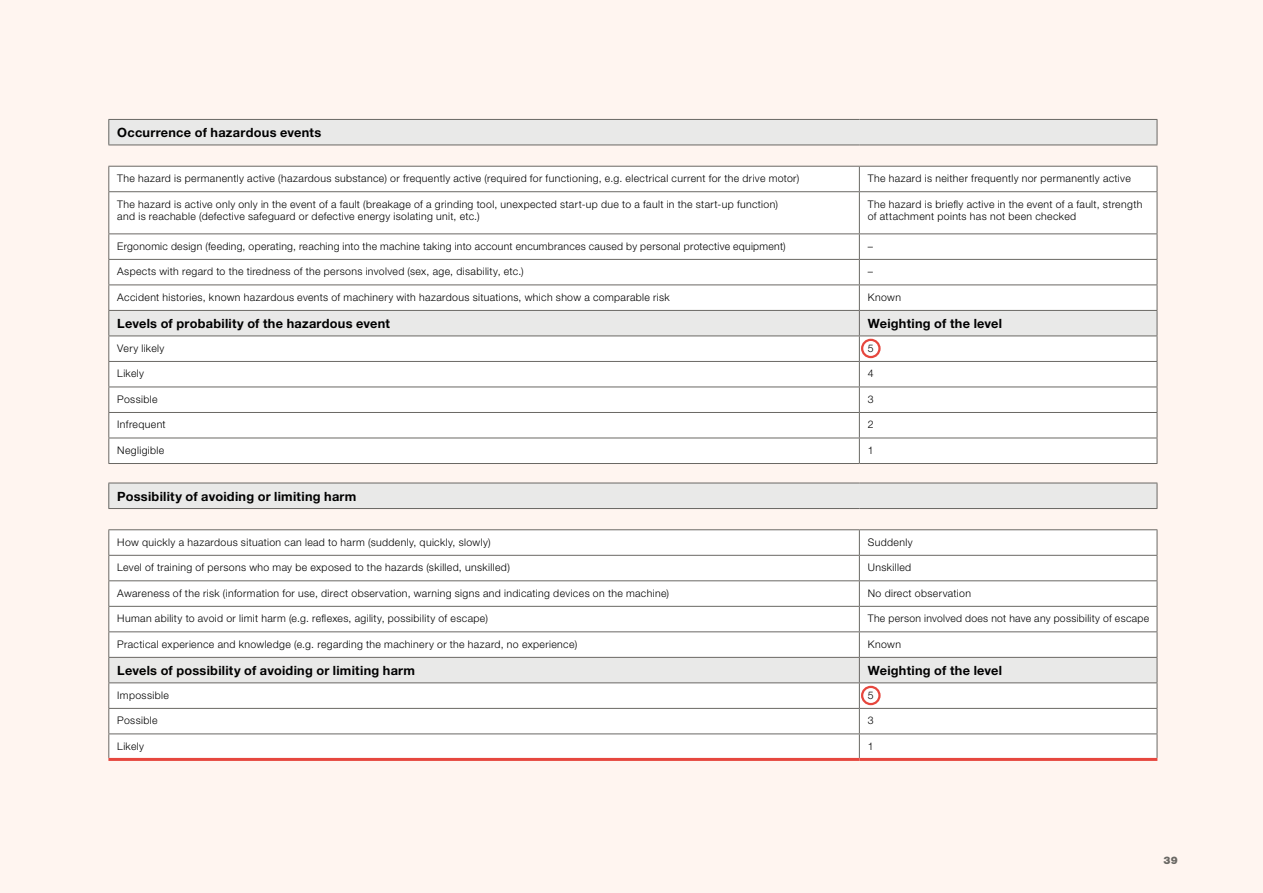
<style>
.page{position:relative;width:1263px;height:893px;background:#fff5f0}
.page>*{position:absolute;margin:0;border:0;box-sizing:border-box;transform-origin:0 0}
.t1{font:700 12.75px "Helvetica Neue LT Std";letter-spacing:.02em;color:#000}
.t2{font:300 10.5px/12.8px "Helvetica Neue LT Std";letter-spacing:.035em;color:#000}
.t3{font:900 10.5px "Helvetica Neue LT Std";color:#6a6864}
</style>
<div class="page">
<div style="left:109px;top:119px;width:1048px;height:26px;background:#e9e9e8"></div>
<div style="left:109px;top:167px;width:1048px;height:66px;background:#fff"></div>
<svg style="left:1157px;top:120px;width:1px;height:25px"></svg>
<svg style="left:108px;top:167px;width:1px;height:24px"></svg>
<svg style="left:859px;top:167px;width:1px;height:24px"></svg>
<svg style="left:1157px;top:167px;width:1px;height:24px"></svg>
<hr style="left:108px;top:191px;width:751px;height:1px;background:#6a6864">
<hr style="left:108px;top:192px;width:1px;height:41px;background:#6a6864">
<hr style="left:859px;top:191px;width:298px;height:1px;background:#6a6864">
<hr style="left:859px;top:192px;width:1px;height:41px;background:#6a6864">
<hr style="left:1157px;top:192px;width:1px;height:41px;background:#6a6864">
<hr style="left:108px;top:233px;width:751px;height:1px;background:#6a6864">
<hr style="left:859px;top:233px;width:298px;height:1px;background:#6a6864">
<hr style="left:108px;top:119px;width:751px;height:1px;background:#6a6864">
<svg style="left:108px;top:120px;width:1px;height:25px"></svg>
<hr style="left:859px;top:119px;width:298px;height:1px;background:#6a6864">
<hr style="left:108px;top:166px;width:751px;height:1px;background:#6a6864">
<hr style="left:859px;top:166px;width:298px;height:1px;background:#6a6864">
<hr style="left:108px;top:145px;width:751px;height:1px;background:#6a6864">
<hr style="left:859px;top:145px;width:298px;height:1px;background:#6a6864">
<svg style="left:108px;top:234px;width:1050px;height:229px"></svg>
<hr style="left:108px;top:463px;width:751px;height:1px;background:#6a6864">
<hr style="left:859px;top:463px;width:298px;height:1px;background:#6a6864">
<div style="left:861px;top:339px;width:20px;height:19px;border:2px solid #e6473e;border-radius:50%"></div>
<div style="left:109px;top:483px;width:1048px;height:25px;background:#e9e9e8"></div>
<svg style="left:1157px;top:483px;width:1px;height:25px"></svg>
<hr style="left:108px;top:483px;width:751px;height:1px;background:#6a6864">
<svg style="left:108px;top:483px;width:1px;height:25px"></svg>
<hr style="left:859px;top:483px;width:298px;height:1px;background:#6a6864">
<hr style="left:108px;top:529px;width:751px;height:1px;background:#6a6864">
<hr style="left:859px;top:529px;width:298px;height:1px;background:#6a6864">
<hr style="left:108px;top:508px;width:751px;height:1px;background:#6a6864">
<hr style="left:859px;top:508px;width:298px;height:1px;background:#6a6864">
<hr style="left:108px;top:758px;width:751px;height:3px;background:#e6473e">
<svg style="left:108px;top:530px;width:1050px;height:228px"></svg>
<hr style="left:859px;top:758px;width:298px;height:3px;background:#e6473e">
<div style="left:861px;top:686px;width:20px;height:19px;border:2px solid #e6473e;border-radius:50%"></div>
<p class="t1" style="left:117px;top:125px;width:205px">Occurrence of hazardous events</p>
<p class="t2" style="left:117px;top:172px;width:683px">The hazard is permanently active (hazardous substance) or frequently active (required for functioning, e.g. electrical current for the drive motor)</p>
<p class="t2" style="left:868px;top:172px;width:264px">The hazard is neither frequently nor permanently active</p>
<p class="t2" style="left:117px;top:197px;width:662px">The hazard is active only only in the event of a fault (breakage of a grinding tool, unexpected start-up due to a fault in the start-up function) and is reachable (defective safeguard or defective energy isolating unit, etc.)</p>
<p class="t2" style="left:868px;top:197px;width:276px">The hazard is briefly active in the event of a fault, strength of attachment points has not been checked</p>
<p class="t2" style="left:117px;top:240px;width:670px">Ergonomic design (feeding, operating, reaching into the machine taking into account encumbrances caused by personal protective equipment)</p>
<p class="t2" style="left:868px;top:240px;width:7px">–</p>
<p class="t2" style="left:117px;top:265px;width:408px">Aspects with regard to the tiredness of the persons involved (sex, age, disability, etc.)</p>
<p class="t2" style="left:868px;top:265px;width:7px">–</p>
<p class="t2" style="left:117px;top:291px;width:554px">Accident histories, known hazardous events of machinery with hazardous situations, which show a comparable risk</p>
<p class="t2" style="left:868px;top:291px;width:35px">Known</p>
<p class="t1" style="left:117px;top:316px;width:274px">Levels of probability of the hazardous event</p>
<p class="t1" style="left:868px;top:316px;width:136px">Weighting of the level</p>
<p class="t2" style="left:117px;top:342px;width:49px">Very likely</p>
<p class="t2" style="left:868px;top:342px;width:7px">5</p>
<p class="t2" style="left:117px;top:367px;width:28px">Likely</p>
<p class="t2" style="left:868px;top:367px;width:7px">4</p>
<p class="t2" style="left:117px;top:393px;width:42px">Possible</p>
<p class="t2" style="left:868px;top:393px;width:7px">3</p>
<p class="t2" style="left:117px;top:418px;width:50px">Infrequent</p>
<p class="t2" style="left:868px;top:418px;width:7px">2</p>
<p class="t2" style="left:117px;top:444px;width:48px">Negligible</p>
<p class="t2" style="left:868px;top:444px;width:7px">1</p>
<p class="t1" style="left:117px;top:488px;width:241px">Possibility of avoiding or limiting harm</p>
<p class="t2" style="left:117px;top:535px;width:375px">How quickly a hazardous situation can lead to harm (suddenly, quickly, slowly)</p>
<p class="t2" style="left:868px;top:535px;width:46px">Suddenly</p>
<p class="t2" style="left:117px;top:561px;width:394px">Level of training of persons who may be exposed to the hazards (skilled, unskilled)</p>
<p class="t2" style="left:868px;top:561px;width:45px">Unskilled</p>
<p class="t2" style="left:117px;top:586px;width:553px">Awareness of the risk (information for use, direct observation, warning signs and indicating devices on the machine)</p>
<p class="t2" style="left:868px;top:586px;width:105px">No direct observation</p>
<p class="t2" style="left:117px;top:612px;width:372px">Human ability to avoid or limit harm (e.g. reflexes, agility, possibility of escape)</p>
<p class="t2" style="left:868px;top:612px;width:283px">The person involved does not have any possibility of escape</p>
<p class="t2" style="left:117px;top:637px;width:461px">Practical experience and knowledge (e.g. regarding the machinery or the hazard, no experience)</p>
<p class="t2" style="left:868px;top:637px;width:35px">Known</p>
<p class="t1" style="left:117px;top:662px;width:299px">Levels of possibility of avoiding or limiting harm</p>
<p class="t1" style="left:868px;top:662px;width:136px">Weighting of the level</p>
<p class="t2" style="left:117px;top:688px;width:53px">Impossible</p>
<p class="t2" style="left:868px;top:688px;width:7px">5</p>
<p class="t2" style="left:117px;top:714px;width:42px">Possible</p>
<p class="t2" style="left:868px;top:714px;width:7px">3</p>
<p class="t2" style="left:117px;top:740px;width:28px">Likely</p>
<p class="t2" style="left:868px;top:740px;width:7px">1</p>
<p class="t3" style="left:1163px;top:854px;width:16px">39</p>
</div>
